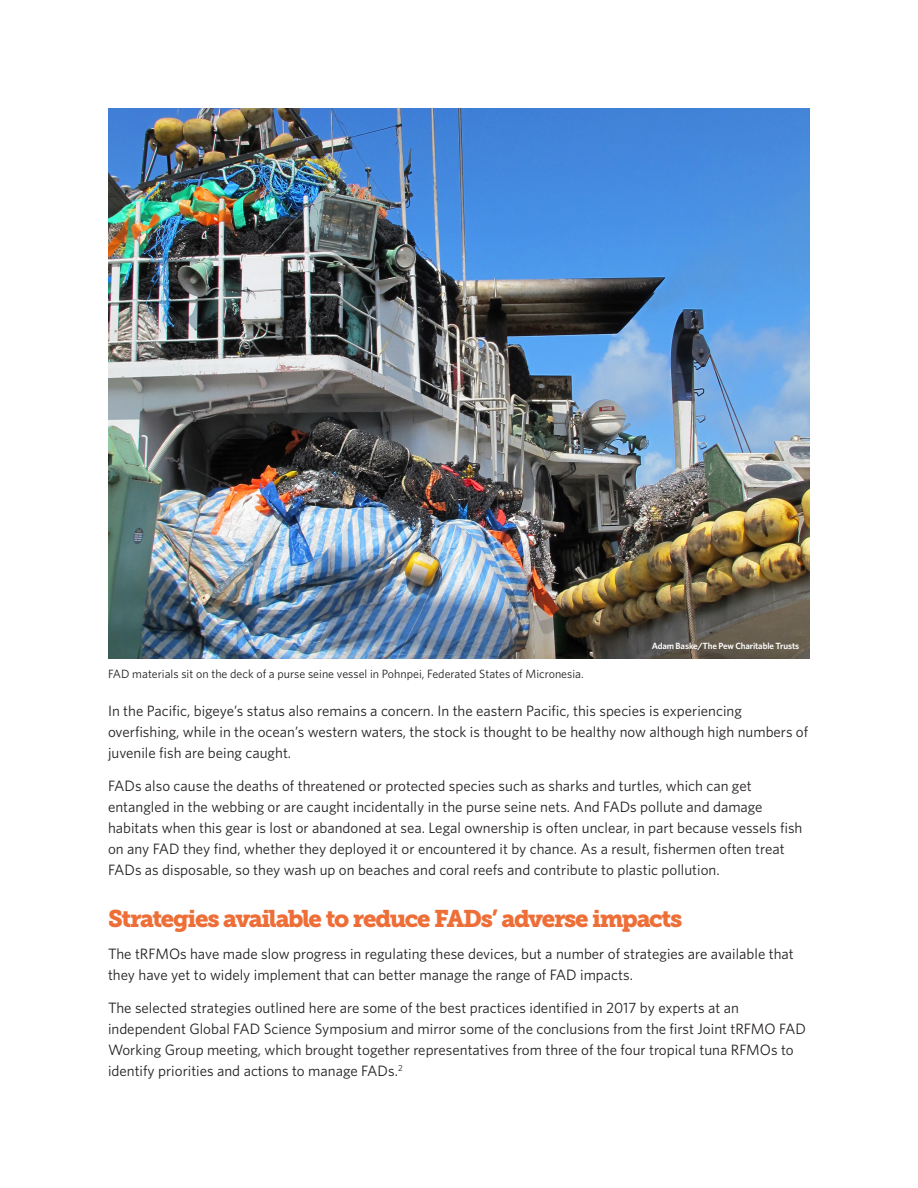
<style>
.page{position:relative;width:918px;height:1188px;background:#fff}
.page>*{position:absolute;margin:0;border:0;box-sizing:border-box;transform-origin:0 0}
.t1{font:24px "Museo Slab 900";letter-spacing:-.06em;color:#ee6e38}
.Body{font:15px/21px "Whitney";color:#231f20}
.Photo_caption{font:12px "Whitney";color:#231f20}
.Photo_credit{font:600 9px "Whitney";letter-spacing:-.01em;color:#fff}
</style>
<div class="page">
<img style="left:108px;top:108px;width:702px;height:551px">
<p class="Photo_caption" style="left:108px;top:666px;width:477px">FAD materials sit on the deck of a purse seine vessel in Pohnpei, Federated States of Micronesia.</p>
<p class="Photo_credit" style="left:652px;top:640px;width:149px">Adam Baske/The Pew Charitable Trusts</p>
<p class="Body" style="left:108px;top:699px;width:702px">In the Pacific, bigeye’s status also remains a concern. In the eastern Pacific, this species is experiencing overfishing, while in the ocean’s western waters, the stock is thought to be healthy now although high numbers of juvenile fish are being caught.</p>
<p class="Body" style="left:108px;top:774px;width:696px">FADs also cause the deaths of threatened or protected species such as sharks and turtles, which can get entangled in the webbing or are caught incidentally in the purse seine nets. And FADs pollute and damage habitats when this gear is lost or abandoned at sea. Legal ownership is often unclear, in part because vessels fish on any FAD they find, whether they deployed it or encountered it by chance. As a result, fishermen often treat FADs as disposable, so they wash up on beaches and coral reefs and contribute to plastic pollution.</p>
<h1 class="t1" style="left:108px;top:905px;width:576px">Strategies available to reduce FADs’ adverse impacts</h1>
<p class="Body" style="left:108px;top:942px;width:687px">The tRFMOs have made slow progress in regulating these devices, but a number of strategies are available that they have yet to widely implement that can better manage the range of FAD impacts.</p>
<p class="Body" style="left:108px;top:996px;width:700px">The selected strategies outlined here are some of the best practices identified in 2017 by experts at an independent Global FAD Science Symposium and mirror some of the conclusions from the first Joint tRFMO FAD Working Group meeting, which brought together representatives from three of the four tropical tuna RFMOs to identify priorities and actions to manage FADs.<sup>2</sup></p>
</div>
